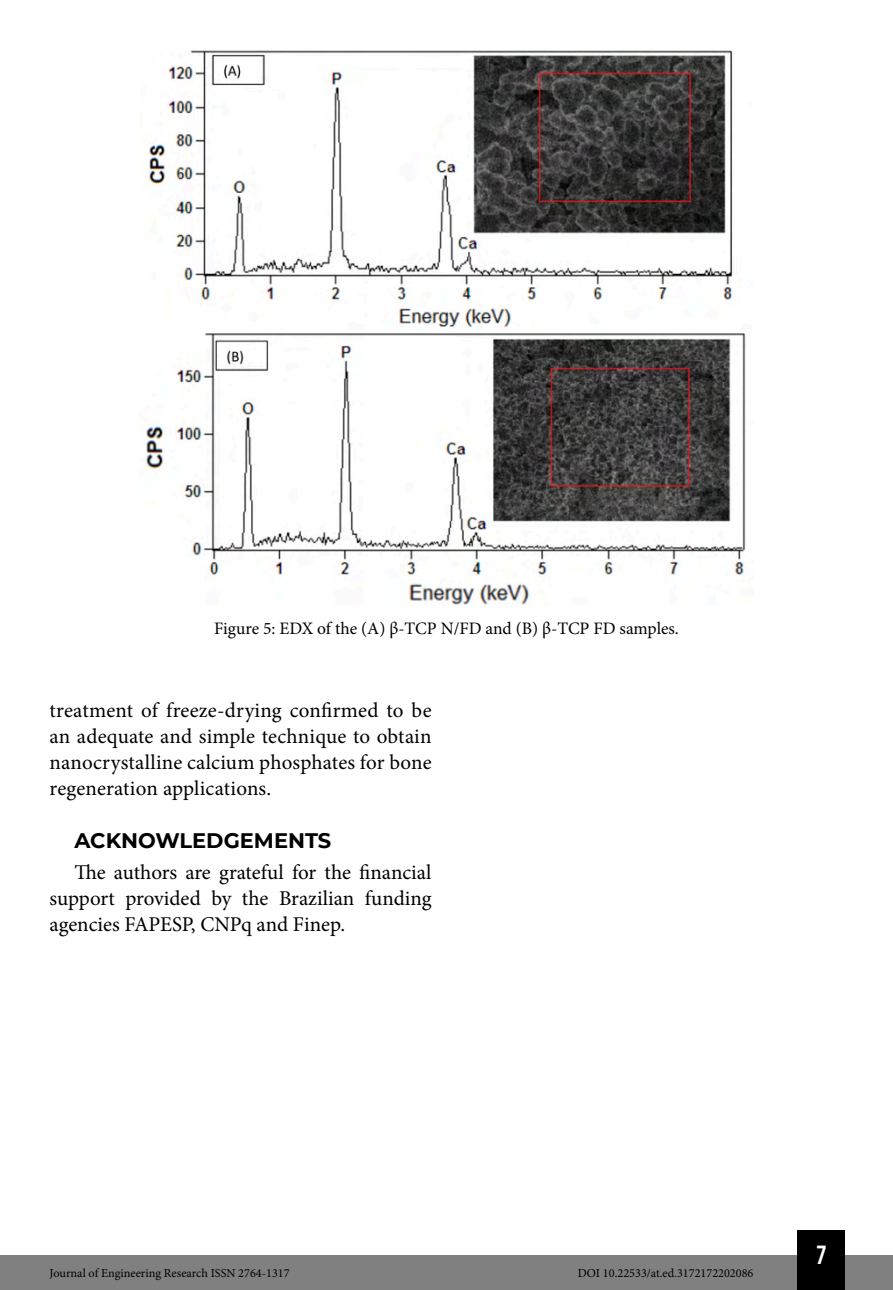
<style>
.page{position:relative;width:893px;height:1290px;background:#fff}
.page>*{position:absolute;margin:0;border:0;box-sizing:border-box;transform-origin:0 0}
.t1{font:26.25px "Bebas Kai";color:#fff}
.TXT{font:21px/26.2px "Minion Pro";color:#000;text-align:justify}
.TITULO{font:700 21px "Montserrat";color:#000}
.Info_Imagem{font:17.5px "Minion Pro";color:#000}
.t2{font:12.25px "Minion Pro";color:#000}
</style>
<div class="page">
<div style="left:0;top:1255px;width:893px;height:35px;background:#808080"></div>
<div style="left:797px;top:1230px;width:48px;height:60px;background:#000"></div>
<img style="left:149px;top:50px;width:584px;height:278px">
<img style="left:146px;top:333px;width:600px;height:272px">
<p class="Info_Imagem" style="left:214px;top:617px;width:466px">Figure 5: EDX of the (A) β-TCP N/FD and (B) β-TCP FD samples.</p>
<p class="TXT" style="left:50px;top:697px;width:383px">treatment of freeze-drying confirmed to be an adequate and simple technique to obtain nanocrystalline calcium phosphates for bone regeneration applications.</p>
<p class="TITULO" style="left:74px;top:825px;width:258px">ACKNOWLEDGEMENTS</p>
<p class="TXT" style="left:50px;top:859px;width:383px;text-indent:25px">The authors are grateful for the financial support provided by the Brazilian funding agencies FAPESP, CNPq and Finep.</p>
<p class="t2" style="left:50px;top:1265px;width:242px">Journal of Engineering Research ISSN 2764-1317</p>
<p class="t2" style="left:578px;top:1265px;width:177px">DOI 10.22533/at.ed.3172172202086</p>
<p class="t1" style="left:817px;top:1241px;width:11px">7</p>
</div>
